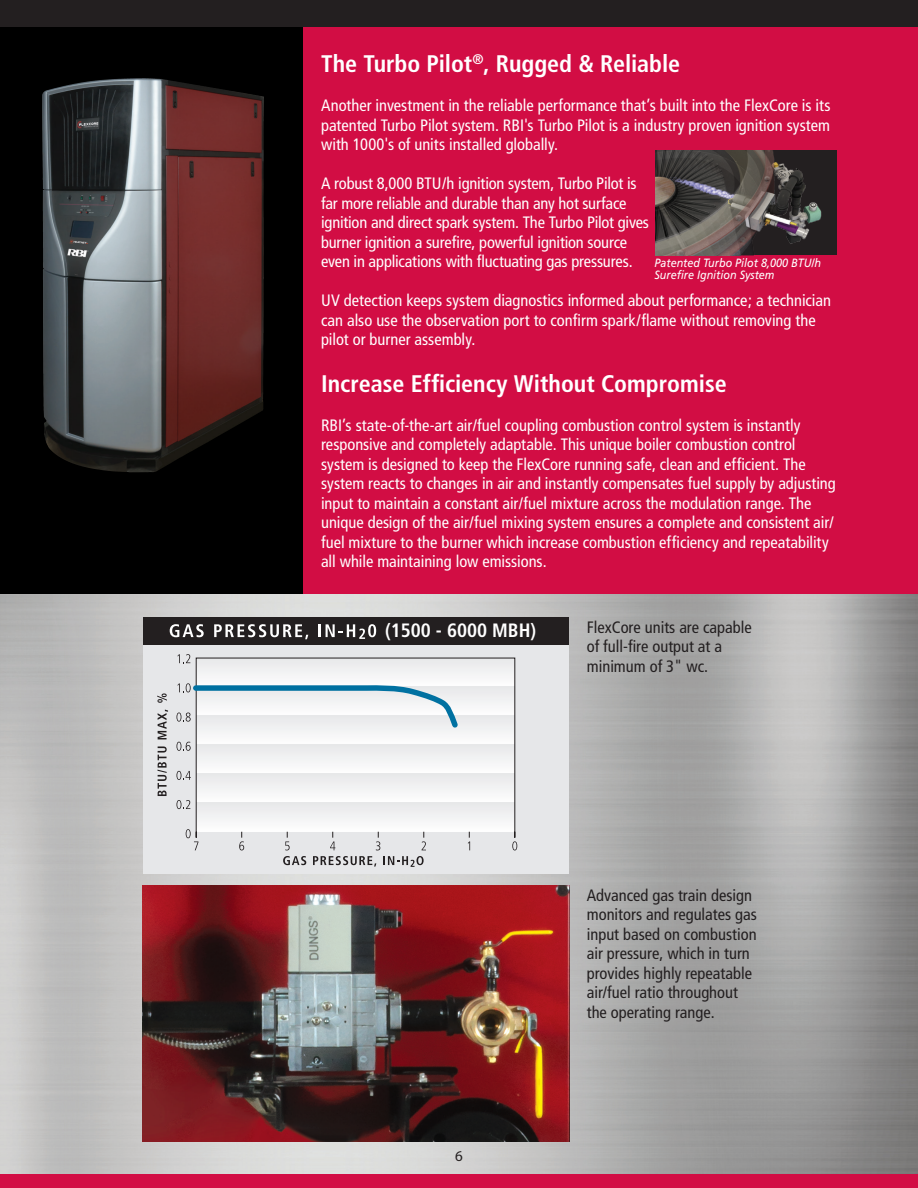
<style>
.page{position:relative;width:918px;height:1188px;background:#fff}
.page>*{position:absolute;margin:0;border:0;box-sizing:border-box;transform-origin:0 0}
.RBI_body_text{font:700 condensed 24px "Frutiger";color:#fff}
.t1{font:700 condensed 19.35px "Frutiger";color:#fff}
.RBI_body_text-2{font:condensed 16.5px/19.5px "Frutiger";color:#fff}
.t2{font:condensed 16.5px/19.5px "Frutiger";color:#231f20}
.t3{font:15px "Myriad Pro";color:#231f20}
.t4{font:italic 12px/12px "Frutiger";color:#fff;scale:.9 1}
</style>
<div class="page">
<div style="left:302px;top:0;width:616px;height:594px;background:#d20d44"></div>
<img style="left:0;top:594px;width:918px;height:580px">
<svg style="left:0;top:27px;width:302px;height:567px;background:#241615"></svg>
<img style="left:42px;top:78px;width:100px;height:344px">
<div style="left:143px;top:645px;width:425px;height:228px;background:#e6e7e9"></div>
<svg style="left:195px;top:657px;width:321px;height:181px"></svg>
<svg style="left:239px;top:841px;width:5px;height:9px"></svg>
<svg style="left:285px;top:841px;width:5px;height:9px"></svg>
<svg style="left:330px;top:841px;width:5px;height:9px"></svg>
<svg style="left:376px;top:841px;width:4px;height:9px"></svg>
<svg style="left:512px;top:841px;width:5px;height:9px"></svg>
<svg style="left:422px;top:841px;width:4px;height:9px"></svg>
<svg style="left:283px;top:856px;width:23px;height:9px"></svg>
<svg style="left:313px;top:856px;width:63px;height:11px"></svg>
<svg style="left:383px;top:856px;width:41px;height:11px"></svg>
<svg style="left:157px;top:746px;width:10px;height:50px"></svg>
<svg style="left:158px;top:710px;width:10px;height:29px"></svg>
<svg style="left:157px;top:693px;width:10px;height:10px"></svg>
<div style="left:143px;top:617px;width:425px;height:28px;background:#231f20"></div>
<svg style="left:170px;top:624px;width:34px;height:13px"></svg>
<svg style="left:214px;top:624px;width:94px;height:15px"></svg>
<svg style="left:319px;top:624px;width:57px;height:15px"></svg>
<svg style="left:177px;top:654px;width:13px;height:9px"></svg>
<svg style="left:177px;top:742px;width:14px;height:9px"></svg>
<svg style="left:177px;top:771px;width:14px;height:9px"></svg>
<svg style="left:177px;top:800px;width:13px;height:9px"></svg>
<svg style="left:186px;top:829px;width:12px;height:21px"></svg>
<svg style="left:177px;top:683px;width:285px;height:49px"></svg>
<img style="left:143px;top:885px;width:426px;height:257px">
<img style="left:655px;top:150px;width:182px;height:105px">
<div style="left:0;top:1174px;width:918px;height:14px;background:#d20d44"></div>
<div style="left:0;top:0;width:918px;height:27px;background:#231f20"></div>
<p class="RBI_body_text" style="left:321px;top:49px;width:361px">The Turbo Pilot<sup>®</sup>, Rugged &amp; Reliable</p>
<p class="RBI_body_text-2" style="left:321px;top:96px;width:511px;text-align:justify">Another investment in the reliable performance that’s built into the FlexCore is its patented Turbo Pilot system. RBI's Turbo Pilot is a industry proven ignition system with 1000's of units installed globally.</p>
<p class="RBI_body_text-2" style="left:321px;top:174px;width:330px">A robust 8,000 BTU/h ignition system, Turbo Pilot is far more reliable and durable than any hot surface ignition and direct spark system. The Turbo Pilot gives burner ignition a surefire, powerful ignition source even in applications with fluctuating gas pressures.</p>
<p class="RBI_body_text-2" style="left:321px;top:291px;width:511px">UV detection keeps system diagnostics informed about performance; a technician can also use the observation port to confirm spark/flame without removing the pilot or burner assembly.</p>
<p class="RBI_body_text" style="left:321px;top:369px;width:407px">Increase Efficiency Without Compromise</p>
<p class="RBI_body_text-2" style="left:321px;top:415px;width:516px">RBI’s state-of-the-art air/fuel coupling combustion control system is instantly responsive and completely adaptable. This unique boiler combustion control system is designed to keep the FlexCore running safe, clean and efficient. The system reacts to changes in air and instantly compensates fuel supply by adjusting input to maintain a constant air/fuel mixture across the modulation range. The unique design of the air/fuel mixing system ensures a complete and consistent air/ fuel mixture to the burner which increase combustion efficiency and repeatability all while maintaining low emissions.</p>
<p class="t4" style="left:654px;top:257px;width:187px">Patented Turbo Pilot 8,000 BTU/h<br>Surefire Ignition System</p>
<p class="t1" style="left:385px;top:619px;width:153px">(1500 - 6000 MBH)</p>
<p class="t2" style="left:587px;top:617px;width:166px">FlexCore units are capable of full-fire output at a minimum of 3" wc.</p>
<p class="t3" style="left:455px;top:1148px;width:9px">6</p>
<p class="t2" style="left:587px;top:885px;width:172px">Advanced gas train design monitors and regulates gas input based on combustion air pressure, which in turn provides highly repeatable air/fuel ratio throughout the operating range.</p>
</div>
